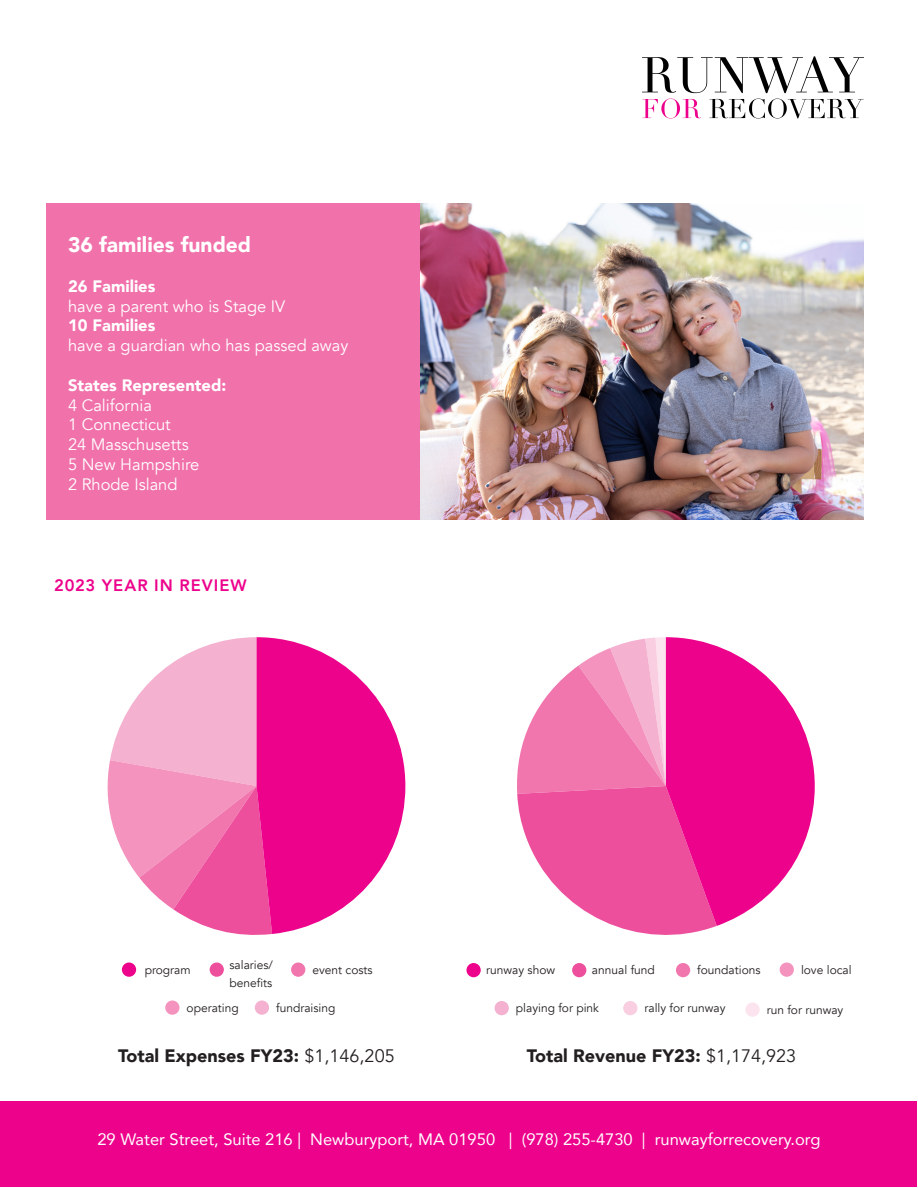
<style>
.page{position:relative;width:918px;height:1188px;background:#fff}
.page>*{position:absolute;margin:0;border:0;box-sizing:border-box;transform-origin:0 0}
.t1{font:900 21px "Avenir";color:#fff}
.t2{font:900 18px "Avenir";color:#231f20}
.t3{font:16.5px "Avenir";color:#fff}
.t4{font:16.5px "Avenir";color:#fff}
.t5{font:900 16.5px "Avenir";color:#fff}
.t6{font:800 16.5px "Avenir";letter-spacing:.055em;color:#ed028c}
.t7{font:12px/18px "Avenir";color:#231f20}
.s1{font-weight:400}
</style>
<div class="page">
<div style="left:1px;top:1102px;width:916px;height:85px;background:#ed028c"></div>
<div style="left:46px;top:204px;width:374px;height:316px;background:#f171ab"></div>
<svg style="left:642px;top:56px;width:222px;height:37px"></svg>
<svg style="left:642px;top:99px;width:59px;height:19px"></svg>
<svg style="left:709px;top:99px;width:155px;height:19px"></svg>
<div style="left:122px;top:963px;width:14px;height:14px;background:#ed028c;border-radius:50%"></div>
<div style="left:210px;top:963px;width:14px;height:14px;background:#ee4f9d;border-radius:50%"></div>
<div style="left:291px;top:963px;width:14px;height:14px;background:#f176ae;border-radius:50%"></div>
<svg style="left:107px;top:637px;width:165px;height:298px"></svg>
<svg style="left:257px;top:637px;width:148px;height:297px;fill:#ed028c"></svg>
<div style="left:165px;top:1000px;width:14px;height:15px;background:#f393be;border-radius:50%"></div>
<div style="left:255px;top:1000px;width:14px;height:15px;background:#f5b1d0;border-radius:50%"></div>
<div style="left:466px;top:963px;width:15px;height:14px;background:#ed028c;border-radius:50%"></div>
<div style="left:572px;top:963px;width:14px;height:14px;background:#ee4f9d;border-radius:50%"></div>
<div style="left:676px;top:963px;width:14px;height:14px;background:#f176ae;border-radius:50%"></div>
<div style="left:495px;top:1001px;width:14px;height:14px;background:#f5b1d0;border-radius:50%"></div>
<div style="left:623px;top:1001px;width:14px;height:14px;background:#f9cee0;border-radius:50%"></div>
<svg style="left:517px;top:637px;width:298px;height:298px"></svg>
<div style="left:780px;top:963px;width:14px;height:14px;background:#f393be;border-radius:50%"></div>
<div style="left:745px;top:1002px;width:15px;height:15px;background:#fce4ee;border-radius:50%"></div>
<img style="left:420px;top:204px;width:444px;height:316px">
<p class="t1" style="left:68px;top:227px;width:185px">36 families funded</p>
<p class="t5" style="left:68px;top:272px;width:89px">26 Families</p>
<p class="t3" style="left:68px;top:296px;width:219px">have a parent who is Stage IV</p>
<p class="t5" style="left:68px;top:311px;width:89px">10 Families</p>
<p class="t3" style="left:68px;top:336px;width:282px">have a guardian who has passed away</p>
<p class="t5" style="left:68px;top:371px;width:160px">States Represented:</p>
<p class="t3" style="left:68px;top:395px;width:85px">4 California</p>
<p class="t3" style="left:68px;top:415px;width:104px">1 Connecticut</p>
<p class="t3" style="left:68px;top:435px;width:122px">24 Masschusetts</p>
<p class="t3" style="left:68px;top:454px;width:133px">5 New Hampshire</p>
<p class="t3" style="left:68px;top:474px;width:111px">2 Rhode Island</p>
<p class="t6" style="left:54px;top:572px;width:194px">2023 YEAR IN REVIEW</p>
<p class="t7" style="left:145px;top:961px;width:47px">program</p>
<p class="t7" style="left:229px;top:956px;width:45px">salaries/ benefits</p>
<p class="t7" style="left:312px;top:961px;width:62px">event costs</p>
<p class="t7" style="left:187px;top:999px;width:54px">operating</p>
<p class="t7" style="left:276px;top:999px;width:61px">fundraising</p>
<p class="t7" style="left:801px;top:961px;width:52px">love local</p>
<p class="t7" style="left:767px;top:1001px;width:78px">run for runway</p>
<p class="t7" style="left:486px;top:961px;width:70px">runway show</p>
<p class="t7" style="left:592px;top:961px;width:64px">annual fund</p>
<p class="t7" style="left:697px;top:961px;width:65px">foundations</p>
<p class="t7" style="left:516px;top:999px;width:85px">playing for pink</p>
<p class="t7" style="left:645px;top:999px;width:83px">rally for runway</p>
<p class="t2" style="left:118px;top:1041px;width:278px">Total Expenses FY23: <span class="s1">$1,146,205</span></p>
<p class="t2" style="left:527px;top:1041px;width:271px">Total Revenue FY23: <span class="s1">$1,174,923</span></p>
<h3 class="t4" style="left:97px;top:1126px;width:725px">29 Water Street, Suite 216 | Newburyport, MA 01950 | (978) 255-4730 | runwayforrecovery.org</h3>
</div>
